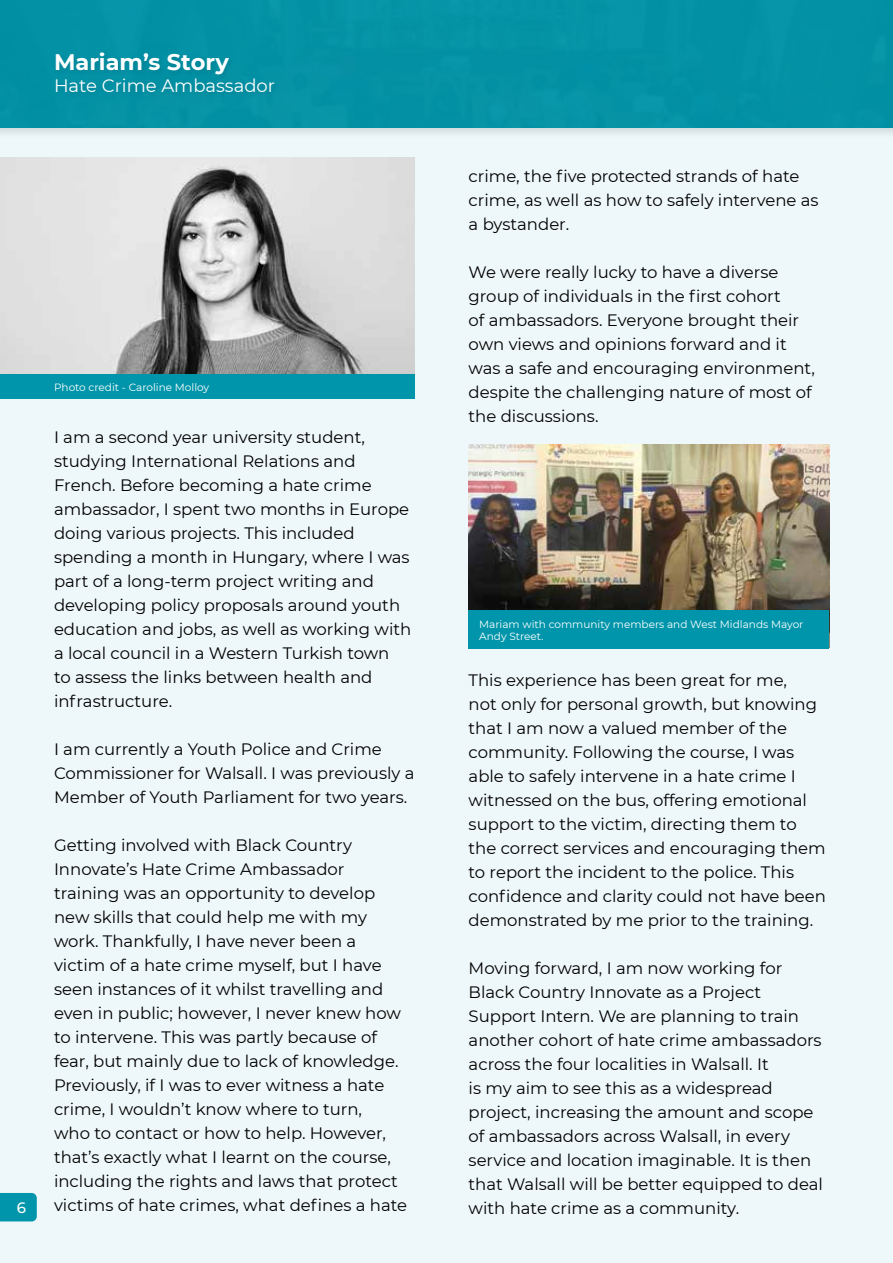
<style>
.page{position:relative;width:893px;height:1263px;background:#fff}
.page>*{position:absolute;margin:0;border:0;box-sizing:border-box;transform-origin:0 0}
.t1{font:700 22.5px "Montserrat";color:#fff}
.t2{font:18px "Montserrat";color:#fff}
.t3{font:16.5px/24px "Montserrat";color:#000}
.t4{font:500 15px "Montserrat";color:#fff}
.t5{font:10.5px/12.6px "Montserrat";color:#fff}
</style>
<div class="page">
<div style="left:0;top:0;width:893px;height:128px;background:#0491a5"></div>
<div style="left:0;top:128px;width:893px;height:1135px;background:#eef7f9"></div>
<div style="left:53px;top:50px;width:228px;height:48px;background:#028fa2"></div>
<svg style="left:0;top:1193px;width:37px;height:28px"></svg>
<img style="left:0;top:158px;width:415px;height:216px">
<div style="left:0;top:374px;width:415px;height:25px;background:#0095aa"></div>
<img style="left:469px;top:445px;width:360px;height:166px">
<div style="left:469px;top:611px;width:360px;height:38px;background:#0095aa"></div>
<h1 class="t1" style="left:54px;top:46px;width:176px">Mariam’s Story</h1>
<p class="t2" style="left:54px;top:73px;width:223px">Hate Crime Ambassador</p>
<p class="t4" style="left:17px;top:1197px;width:11px">6</p>
<p class="t5" style="left:54px;top:380px;width:157px">Photo credit - Caroline Molloy</p>
<p class="t3" style="left:54px;top:425px;width:359px">I am a second year university student, studying International Relations and French. Before becoming a hate crime ambassador, I spent two months in Europe doing various projects. This included spending a month in Hungary, where I was part of a long-term project writing and developing policy proposals around youth education and jobs, as well as working with a local council in a Western Turkish town<br>to assess the links between health and infrastructure.</p>
<p class="t3" style="left:54px;top:737px;width:362px">I am currently a Youth Police and Crime<br>Commissioner for Walsall. I was previously a<br>Member of Youth Parliament for two years.</p>
<p class="t3" style="left:54px;top:833px;width:355px">Getting involved with Black Country Innovate’s Hate Crime Ambassador training was an opportunity to develop new skills that could help me with my work. Thankfully, I have never been a victim of a hate crime myself, but I have seen instances of it whilst travelling and even in public; however, I never knew how to intervene. This was partly because of fear, but mainly due to lack of knowledge.<br>Previously, if I was to ever witness a hate crime, I wouldn’t know where to turn,<br>who to contact or how to help. However, that’s exactly what I learnt on the course, including the rights and laws that protect victims of hate crimes, what defines a hate</p>
<p class="t3" style="left:469px;top:163px;width:352px">crime, the five protected strands of hate crime, as well as how to safely intervene as a bystander.</p>
<p class="t3" style="left:469px;top:259px;width:348px">We were really lucky to have a diverse group of individuals in the first cohort<br>of ambassadors. Everyone brought their own views and opinions forward and it was a safe and encouraging environment, despite the challenging nature of most of the discussions.</p>
<p class="t5" style="left:479px;top:617px;width:326px">Mariam with community members and West Midlands Mayor<br>Andy Street.</p>
<p class="t3" style="left:469px;top:667px;width:359px">This experience has been great for me,<br>not only for personal growth, but knowing that I am now a valued member of the community. Following the course, I was able to safely intervene in a hate crime I witnessed on the bus, offering emotional support to the victim, directing them to the correct services and encouraging them to report the incident to the police. This confidence and clarity could not have been demonstrated by me prior to the training.</p>
<p class="t3" style="left:469px;top:955px;width:356px">Moving forward, I am now working for Black Country Innovate as a Project Support Intern. We are planning to train another cohort of hate crime ambassadors across the four localities in Walsall. It<br>is my aim to see this as a widespread project, increasing the amount and scope of ambassadors across Walsall, in every service and location imaginable. It is then that Walsall will be better equipped to deal with hate crime as a community.</p>
</div>
